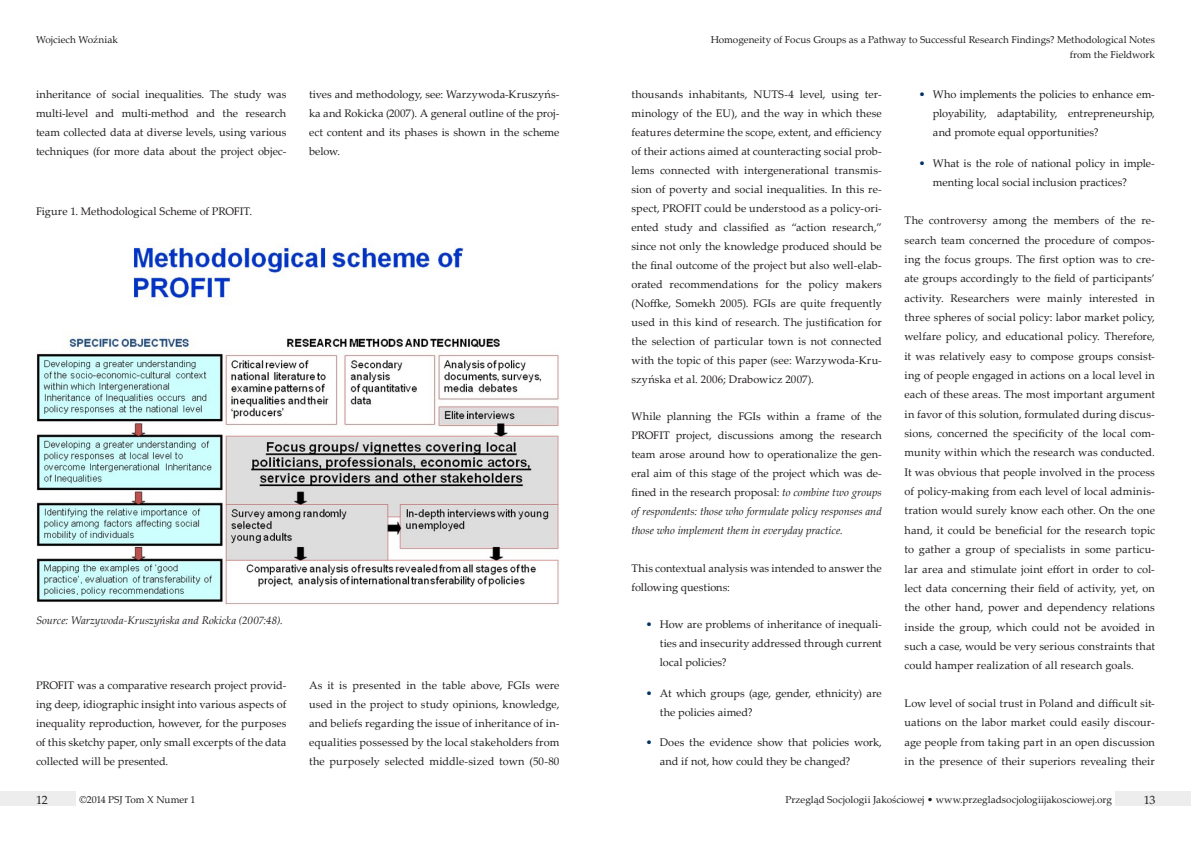
<style>
.page{position:relative;width:1191px;height:842px;background:#fff}
.page>*{position:absolute;margin:0;border:0;box-sizing:border-box;transform-origin:0 0}
.t1{font:12px "Palatino Linotype";color:#231f20}
.Normalny{font:11px/19.4px "Palatino Linotype";color:#231f20;text-align:justify}
.Tekst_podstawowy_wci{font:11px/19px "Palatino Linotype";letter-spacing:.005em;color:#231f20;text-align:justify}
.Normalny-2{font:italic 11px "Palatino Linotype";letter-spacing:-.005em;color:#231f20}
.Normalny-3{font:10px/15px "Palatino Linotype";color:#231f20;text-align:right}
.s1{font-style:italic}
.s2{color:#036}
</style>
<div class="page">
<div style="left:1115px;top:791px;width:76px;height:15px;background:#ededed"></div>
<div style="left:0;top:791px;width:76px;height:15px;background:#ededed"></div>
<img style="left:36px;top:243px;width:523px;height:362px">
<p class="Normalny-3" style="left:36px;top:32px;width:84px">Wojciech Woźniak</p>
<p class="Normalny-3" style="left:711px;top:32px;width:446px">Homogeneity of Focus Groups as a Pathway to Successful Research Findings? Methodological Notes from the Fieldwork</p>
<p class="Normalny" style="left:36px;top:84px;width:252px;line-height:19px">inheritance of social inequalities. The study was multi-level and multi-method and the research team collected data at diverse levels, using various techniques (for more data about the project objec-</p>
<p class="Normalny" style="left:309px;top:84px;width:252px;line-height:19px">tives and methodology, see: Warzywoda-Kruszyńs&shy;ka and Rokicka (2007). A general outline of the proj&shy;ect content and its phases is shown in the scheme below.</p>
<p class="Tekst_podstawowy_wci" style="left:36px;top:202px;width:218px">Figure 1. Methodological Scheme of PROFIT.</p>
<p class="Normalny-2" style="left:36px;top:612px;width:248px">Source: Warzywoda-Kruszyńska and Rokicka (2007:48).</p>
<p class="Normalny" style="left:36px;top:675px;width:252px;line-height:19px">PROFIT was a comparative research project provid&shy;ing deep, idiographic insight into various aspects of inequality reproduction, however, for the purposes of this sketchy paper, only small excerpts of the data collected will be presented.</p>
<p class="Tekst_podstawowy_wci" style="left:309px;top:675px;width:252px">As it is presented in the table above, FGIs were used in the project to study opinions, knowledge, and beliefs regarding the issue of inheritance of in&shy;equalities possessed by the local stakeholders from the purposely selected middle-sized town (50-80</p>
<p class="Tekst_podstawowy_wci" style="left:631px;top:84px;width:252px">thousands inhabitants, NUTS-4 level, using ter&shy;minology of the EU), and the way in which these features determine the scope, extent, and efficiency of their actions aimed at counteracting social prob&shy;lems connected with intergenerational transmis&shy;sion of poverty and social inequalities. In this re&shy;spect, PROFIT could be understood as a policy-ori&shy;ented study and classified as “action research,” since not only the knowledge produced should be the final outcome of the project but also well-elab&shy;orated recommendations for the policy makers (Noffke, Somekh 2005). FGIs are quite frequently used in this kind of research. The justification for the selection of particular town is not connected with the topic of this paper (see: Warzywoda-Kru&shy;szyńska et al. 2006; Drabowicz 2007).</p>
<p class="Normalny" style="left:631px;top:407px;width:252px;line-height:19px">While planning the FGIs within a frame of the PROFIT project, discussions among the research team arose around how to operationalize the gen&shy;eral aim of this stage of the project which was de&shy;fined in the research proposal: <span class="s1">to combine two groups of respondents: those who formulate policy responses and those who implement them in everyday practice.</span></p>
<p class="Normalny" style="left:631px;top:558px;width:252px;line-height:19px">This contextual analysis was intended to answer the following questions:</p>
<p class="Normalny" style="left:660px;top:615px;width:223px;line-height:19px;text-indent:-14px"><span class="s2">•</span> How are problems of inheritance of inequali&shy;ties and insecurity addressed through current local policies?</p>
<p class="Normalny" style="left:660px;top:683px;width:223px;line-height:19px;text-indent:-14px"><span class="s2">•</span> At which groups (age, gender, ethnicity) are the policies aimed?</p>
<p class="Normalny" style="left:660px;top:732px;width:223px;line-height:19px;text-indent:-14px"><span class="s2">•</span> Does the evidence show that policies work, and if not, how could they be changed?</p>
<p class="Normalny" style="left:933px;top:84px;width:223px;text-indent:-14px"><span class="s2">•</span> Who implements the policies to enhance em&shy;ployability, adaptability, entrepreneurship, and promote equal opportunities?</p>
<p class="Normalny" style="left:933px;top:153px;width:223px;text-indent:-14px"><span class="s2">•</span> What is the role of national policy in imple&shy;menting local social inclusion practices?</p>
<p class="Normalny" style="left:904px;top:210px;width:252px">The controversy among the members of the re&shy;search team concerned the procedure of compos&shy;ing the focus groups. The first option was to cre&shy;ate groups accordingly to the field of participants’ activity. Researchers were mainly interested in three spheres of social policy: labor market policy, welfare policy, and educational policy. Therefore, it was relatively easy to compose groups consist&shy;ing of people engaged in actions on a local level in each of these areas. The most important argument in favor of this solution, formulated during discus&shy;sions, concerned the specificity of the local com&shy;munity within which the research was conducted.<br>It was obvious that people involved in the process of policy-making from each level of local adminis&shy;tration would surely know each other. On the one hand, it could be beneficial for the research topic to gather a group of specialists in some particu&shy;lar area and stimulate joint effort in order to col&shy;lect data concerning their field of activity, yet, on the other hand, power and dependency relations inside the group, which could not be avoided in such a case, would be very serious constraints that could hamper realization of all research goals.</p>
<p class="Normalny" style="left:904px;top:693px;width:252px">Low level of social trust in Poland and difficult sit&shy;uations on the labor market could easily discour&shy;age people from taking part in an open discussion in the presence of their superiors revealing their</p>
<p class="t1" style="left:36px;top:791px;width:13px">12</p>
<p class="Normalny-3" style="left:79px;top:792px;width:118px">©2014 PSJ Tom X Numer 1</p>
<p class="Normalny-3" style="left:785px;top:792px;width:328px">Przegląd Socjologii Jakościowej • www.przegladsocjologiijakosciowej.org</p>
<p class="t1" style="left:1143px;top:791px;width:13px">13</p>
</div>
